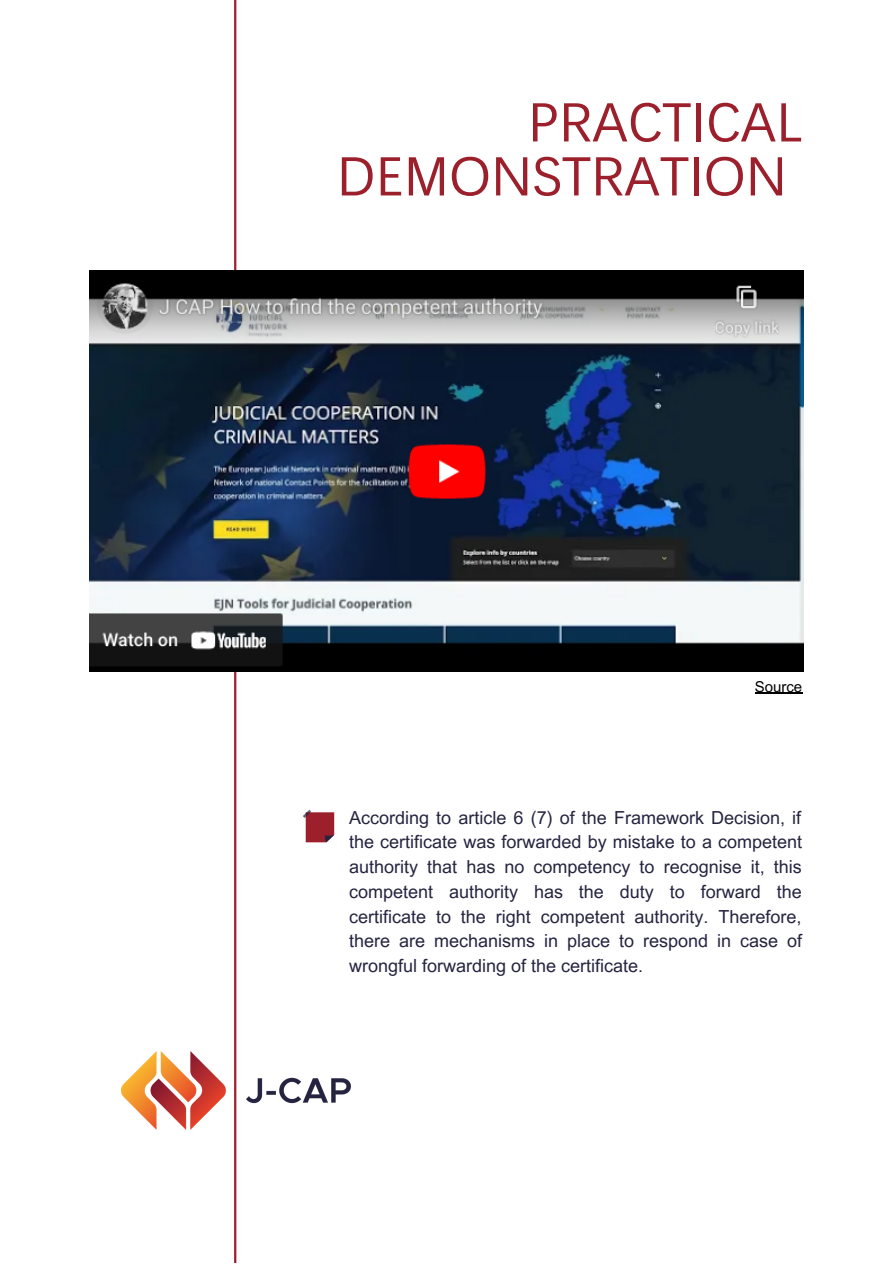
<style>
.page{position:relative;width:893px;height:1264px;background:#fff}
.page>*{position:absolute;margin:0;border:0;box-sizing:border-box;transform-origin:0 0}
.t1{font:55.5px/54px "Leelawadee";color:#9c202c;text-align:right}
.t2{font:18px/24.8px "Arial MT Pro";color:#252440;text-align:justify}
.t3{font:15px "Arial MT Pro";color:#000}
</style>
<div class="page">
<hr style="left:234px;top:0;width:2px;height:1262px;background:#9c202c">
<img style="left:89px;top:270px;width:714px;height:401px">
<svg style="left:303px;top:810px;width:31px;height:32px"></svg>
<img style="left:121px;top:1051px;width:230px;height:78px">
<hr style="left:754px;top:692px;width:48px;height:1px;background:#000">
<p class="t1" style="left:336px;top:94px;width:467px">PRACTICAL<br>DEMONSTRATION</p>
<p class="t3" style="left:754px;top:680px;width:49px">Source</p>
<p class="t2" style="left:349px;top:807px;width:454px">According to article 6 (7) of the Framework Decision, if the certificate was forwarded by mistake to a competent authority that has no competency to recognise it, this competent authority has the duty to forward the certificate to the right competent authority. Therefore, there are mechanisms in place to respond in case of wrongful forwarding of the certificate.</p>
</div>
